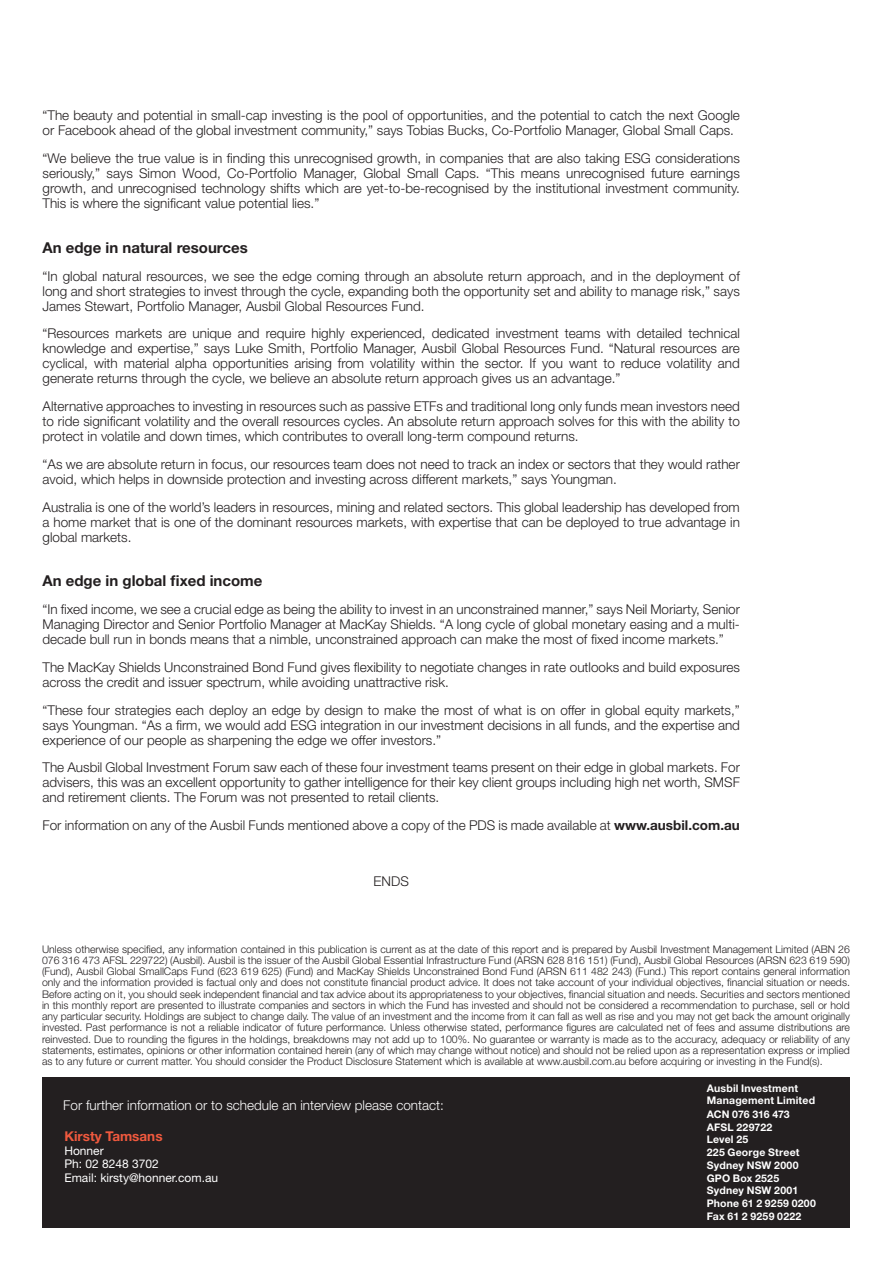
<style>
.page{position:relative;width:893px;height:1263px;background:#fff}
.page>*{position:absolute;margin:0;border:0;box-sizing:border-box;transform-origin:0 0}
.Body_text{font:700 15px "Helvetica Neue LT Std";color:#231f20}
.Body_text-2{font:300 13.5px/15px "Helvetica Neue LT Std";color:#231f20;text-align:justify}
.Body_text-3{font:300 13.5px "Helvetica Neue LT Std";color:#fff}
.Body_text-4{font:700 13.5px "Helvetica Neue LT Std";color:#f0593e}
.Body_text-5{font:12px "Helvetica Neue LT Std";color:#fff}
.Body_text-6{font:300 10.5px/11.2px "Helvetica Neue LT Std";color:#231f20;text-align:justify}
.Contact_details_whit{font:700 10.5px/12.8px "Helvetica Neue LT Std";letter-spacing:.015em;color:#fff}
.Contact_details_whit-2{font:700 10.5px "Helvetica Neue LT Std";letter-spacing:-.005em;color:#fff}
.s1{font-weight:700}
</style>
<div class="page">
<div style="left:42px;top:1078px;width:808px;height:150px;background:#231f20"></div>
<p class="Body_text-2" style="left:43px;top:108px;width:699px">“The beauty and potential in small-cap investing is the pool of opportunities, and the potential to catch the next Google or Facebook ahead of the global investment community,” says Tobias Bucks, Co-Portfolio Manager, Global Small Caps.</p>
<p class="Body_text-2" style="left:43px;top:150px;width:699px">“We believe the true value is in finding this unrecognised growth, in companies that are also taking ESG considerations seriously,” says Simon Wood, Co-Portfolio Manager, Global Small Caps. “This means unrecognised future earnings growth, and unrecognised technology shifts which are yet-to-be-recognised by the institutional investment community.<br>This is where the significant value potential lies.”</p>
<p class="Body_text" style="left:43px;top:238px;width:207px">An edge in natural resources</p>
<p class="Body_text-2" style="left:43px;top:268px;width:699px">“In global natural resources, we see the edge coming through an absolute return approach, and in the deployment of long and short strategies to invest through the cycle, expanding both the opportunity set and ability to manage risk,” says James Stewart, Portfolio Manager, Ausbil Global Resources Fund.</p>
<p class="Body_text-2" style="left:43px;top:326px;width:699px">“Resources markets are unique and require highly experienced, dedicated investment teams with detailed technical knowledge and expertise,” says Luke Smith, Portfolio Manager, Ausbil Global Resources Fund. “Natural resources are cyclical, with material alpha opportunities arising from volatility within the sector. If you want to reduce volatility and generate returns through the cycle, we believe an absolute return approach gives us an advantage.”</p>
<p class="Body_text-2" style="left:43px;top:398px;width:699px">Alternative approaches to investing in resources such as passive ETFs and traditional long only funds mean investors need to ride significant volatility and the overall resources cycles. An absolute return approach solves for this with the ability to protect in volatile and down times, which contributes to overall long-term compound returns.</p>
<p class="Body_text-2" style="left:43px;top:456px;width:699px">“As we are absolute return in focus, our resources team does not need to track an index or sectors that they would rather avoid, which helps in downside protection and investing across different markets,” says Youngman.</p>
<p class="Body_text-2" style="left:43px;top:499px;width:699px">Australia is one of the world’s leaders in resources, mining and related sectors. This global leadership has developed from a home market that is one of the dominant resources markets, with expertise that can be deployed to true advantage in global markets.</p>
<p class="Body_text" style="left:43px;top:572px;width:221px">An edge in global fixed income</p>
<p class="Body_text-2" style="left:43px;top:601px;width:699px">“In fixed income, we see a crucial edge as being the ability to invest in an unconstrained manner,” says Neil Moriarty, Senior Managing Director and Senior Portfolio Manager at MacKay Shields. “A long cycle of global monetary easing and a multi&shy;decade bull run in bonds means that a nimble, unconstrained approach can make the most of fixed income markets.”</p>
<p class="Body_text-2" style="left:43px;top:659px;width:699px">The MacKay Shields Unconstrained Bond Fund gives flexibility to negotiate changes in rate outlooks and build exposures across the credit and issuer spectrum, while avoiding unattractive risk.</p>
<p class="Body_text-2" style="left:43px;top:702px;width:699px">“These four strategies each deploy an edge by design to make the most of what is on offer in global equity markets,” says Youngman. “As a firm, we would add ESG integration in our investment decisions in all funds, and the expertise and experience of our people as sharpening the edge we offer investors.”</p>
<p class="Body_text-2" style="left:43px;top:760px;width:699px">The Ausbil Global Investment Forum saw each of these four investment teams present on their edge in global markets. For advisers, this was an excellent opportunity to gather intelligence for their key client groups including high net worth, SMSF and retirement clients. The Forum was not presented to retail clients.</p>
<p class="Body_text-2" style="left:43px;top:817px;width:699px">For information on any of the Ausbil Funds mentioned above a copy of the PDS is made available at <span class="s1">www.ausbil.com.au</span></p>
<p class="Body_text-2" style="left:374px;top:873px;width:37px">ENDS</p>
<p class="Body_text-6" style="left:42px;top:943px;width:809px">Unless otherwise specified, any information contained in this publication is current as at the date of this report and is prepared by Ausbil Investment Management Limited (ABN 26<br>076 316 473 AFSL 229722) (Ausbil). Ausbil is the issuer of the Ausbil Global Essential Infrastructure Fund (ARSN 628 816 151) (Fund), Ausbil Global Resources (ARSN 623 619 590) (Fund), Ausbil Global SmallCaps Fund (623 619 625) (Fund) and MacKay Shields Unconstrained Bond Fund (ARSN 611 482 243) (Fund.) This report contains general information only and the information provided is factual only and does not constitute financial product advice. It does not take account of your individual objectives, financial situation or needs.<br>Before acting on it, you should seek independent financial and tax advice about its appropriateness to your objectives, financial situation and needs. Securities and sectors mentioned in this monthly report are presented to illustrate companies and sectors in which the Fund has invested and should not be considered a recommendation to purchase, sell or hold any particular security. Holdings are subject to change daily. The value of an investment and the income from it can fall as well as rise and you may not get back the amount originally invested. Past performance is not a reliable indicator of future performance. Unless otherwise stated, performance figures are calculated net of fees and assume distributions are reinvested. Due to rounding the figures in the holdings, breakdowns may not add up to 100%. No guarantee or warranty is made as to the accuracy, adequacy or reliability of any statements, estimates, opinions or other information contained herein (any of which may change without notice) and should not be relied upon as a representation express or implied as to any future or current matter. You should consider the Product Disclosure Statement which is available at www.ausbil.com.au before acquiring or investing in the Fund(s).</p>
<p class="Body_text-3" style="left:63px;top:1097px;width:382px">For further information or to schedule an interview please contact:</p>
<p class="Body_text-4" style="left:64px;top:1128px;width:100px">Kirsty Tamsans</p>
<p class="Body_text-5" style="left:64px;top:1143px;width:41px">Honner</p>
<p class="Body_text-5" style="left:64px;top:1157px;width:96px">Ph: 02 8248 3702</p>
<p class="Body_text-5" style="left:64px;top:1170px;width:155px">Email: kirsty@honner.com.au</p>
<p class="Contact_details_whit" style="left:707px;top:1081px;width:110px">Ausbil Investment<br>Management Limited</p>
<p class="Contact_details_whit-2" style="left:707px;top:1107px;width:84px">ACN 076 316 473</p>
<p class="Contact_details_whit" style="left:707px;top:1120px;width:67px">AFSL 229722</p>
<p class="Contact_details_whit" style="left:707px;top:1133px;width:43px">Level 25</p>
<p class="Contact_details_whit" style="left:707px;top:1146px;width:94px">225 George Street</p>
<p class="Contact_details_whit" style="left:707px;top:1158px;width:93px">Sydney NSW 2000</p>
<p class="Contact_details_whit" style="left:707px;top:1171px;width:74px">GPO Box 2525</p>
<p class="Contact_details_whit" style="left:707px;top:1184px;width:93px">Sydney NSW 2001</p>
<p class="Contact_details_whit" style="left:707px;top:1197px;width:111px">Phone 61 2 9259 0200</p>
<p class="Contact_details_whit" style="left:707px;top:1209px;width:96px">Fax 61 2 9259 0222</p>
</div>
